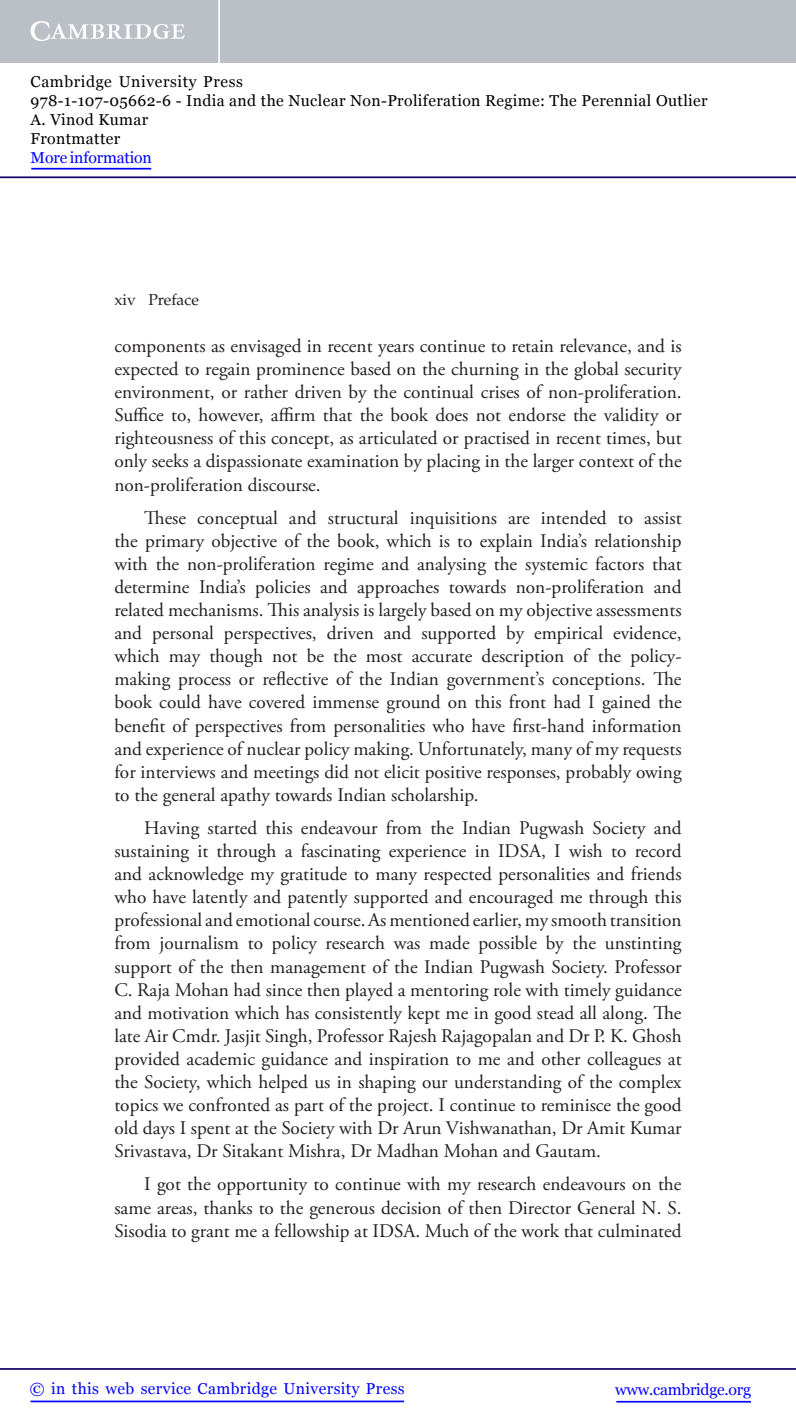
<style>
.page{position:relative;width:796px;height:1428px;background:#fff}
.page>*{position:absolute;margin:0;border:0;box-sizing:border-box;transform-origin:0 0}
.Para{font:19.25px/23.1px "Adobe Garamond Pro";color:#231f20;text-align:justify}
.t1{font:15.75px/18.9px "Georgia";letter-spacing:.025em;color:#000}
.t2{font:15.75px "Georgia";letter-spacing:.025em;color:#00f}
.t3{font:15.75px "Georgia";letter-spacing:-.015em;color:#00f}
.t4{font:15.75px "Georgia";letter-spacing:-.01em;color:#00f}
.t5{font:15.75px "Palatino LT Std";color:#231f20}
</style>
<div class="page">
<hr style="left:616px;top:1400px;width:135px;height:2px;background:#00f">
<hr style="left:0;top:1368px;width:796px;height:1px;background:#150666">
<hr style="left:31px;top:1400px;width:373px;height:2px;background:#00f">
<div style="left:0;top:0;width:796px;height:63px;background:#bac0c6"></div>
<svg style="left:31px;top:21px;width:154px;height:20px"></svg>
<hr style="left:218px;top:0;width:2px;height:63px;background:#fff">
<hr style="left:0;top:176px;width:796px;height:2px;background:#150666">
<hr style="left:31px;top:168px;width:120px;height:1px;background:#00f">
<p class="t1" style="left:31px;top:72px;width:678px">Cambridge University Press<br>978-1-107-05662-6 - India and the Nuclear Non-Proliferation Regime: The Perennial Outlier A. Vinod Kumar<br>Frontmatter</p>
<p class="t4" style="left:31px;top:148px;width:123px">More information</p>
<p class="t5" style="left:148px;top:291px;width:52px">Preface</p>
<p class="t5" style="left:114px;top:291px;width:23px">xiv</p>
<p class="Para" style="left:114px;top:335px;width:569px">components as envisaged in recent years continue to retain relevance, and is expected to regain prominence based on the churning in the global security environment, or rather driven by the continual crises of non-proliferation.<br>Suffice to, however, affirm that the book does not endorse the validity or righteousness of this concept, as articulated or practised in recent times, but only seeks a dispassionate examination by placing in the larger context of the non-proliferation discourse.</p>
<p class="Para" style="left:114px;top:506px;width:569px;text-indent:30px">These conceptual and structural inquisitions are intended to assist the primary objective of the book, which is to explain India’s relationship with the non-proliferation regime and analysing the systemic factors that determine India’s policies and approaches towards non-proliferation and related mechanisms. This analysis is largely based on my objective assessments and personal perspectives, driven and supported by empirical evidence, which may though not be the most accurate description of the policy&shy;making process or reflective of the Indian government’s conceptions. The book could have covered immense ground on this front had I gained the benefit of perspectives from personalities who have first-hand information and experience of nuclear policy making. Unfortunately, many of my requests for interviews and meetings did not elicit positive responses, probably owing to the general apathy towards Indian scholarship.</p>
<p class="Para" style="left:114px;top:817px;width:569px;text-indent:30px">Having started this endeavour from the Indian Pugwash Society and sustaining it through a fascinating experience in IDSA, I wish to record and acknowledge my gratitude to many respected personalities and friends who have latently and patently supported and encouraged me through this professional and emotional course. As mentioned earlier, my smooth transition from journalism to policy research was made possible by the unstinting support of the then management of the Indian Pugwash Society. Professor C. Raja Mohan had since then played a mentoring role with timely guidance and motivation which has consistently kept me in good stead all along. The late Air Cmdr. Jasjit Singh, Professor Rajesh Rajagopalan and Dr P. K. Ghosh provided academic guidance and inspiration to me and other colleagues at the Society, which helped us in shaping our understanding of the complex topics we confronted as part of the project. I continue to reminisce the good old days I spent at the Society with Dr Arun Vishwanathan, Dr Amit Kumar Srivastava, Dr Sitakant Mishra, Dr Madhan Mohan and Gautam.</p>
<p class="Para" style="left:114px;top:1173px;width:569px;text-indent:30px">I got the opportunity to continue with my research endeavours on the same areas, thanks to the generous decision of then Director General N. S.<br>Sisodia to grant me a fellowship at IDSA. Much of the work that culminated</p>
<p class="t2" style="left:30px;top:1379px;width:376px">© in this web service Cambridge University Press</p>
<p class="t3" style="left:615px;top:1380px;width:137px">www.cambridge.org</p>
</div>
